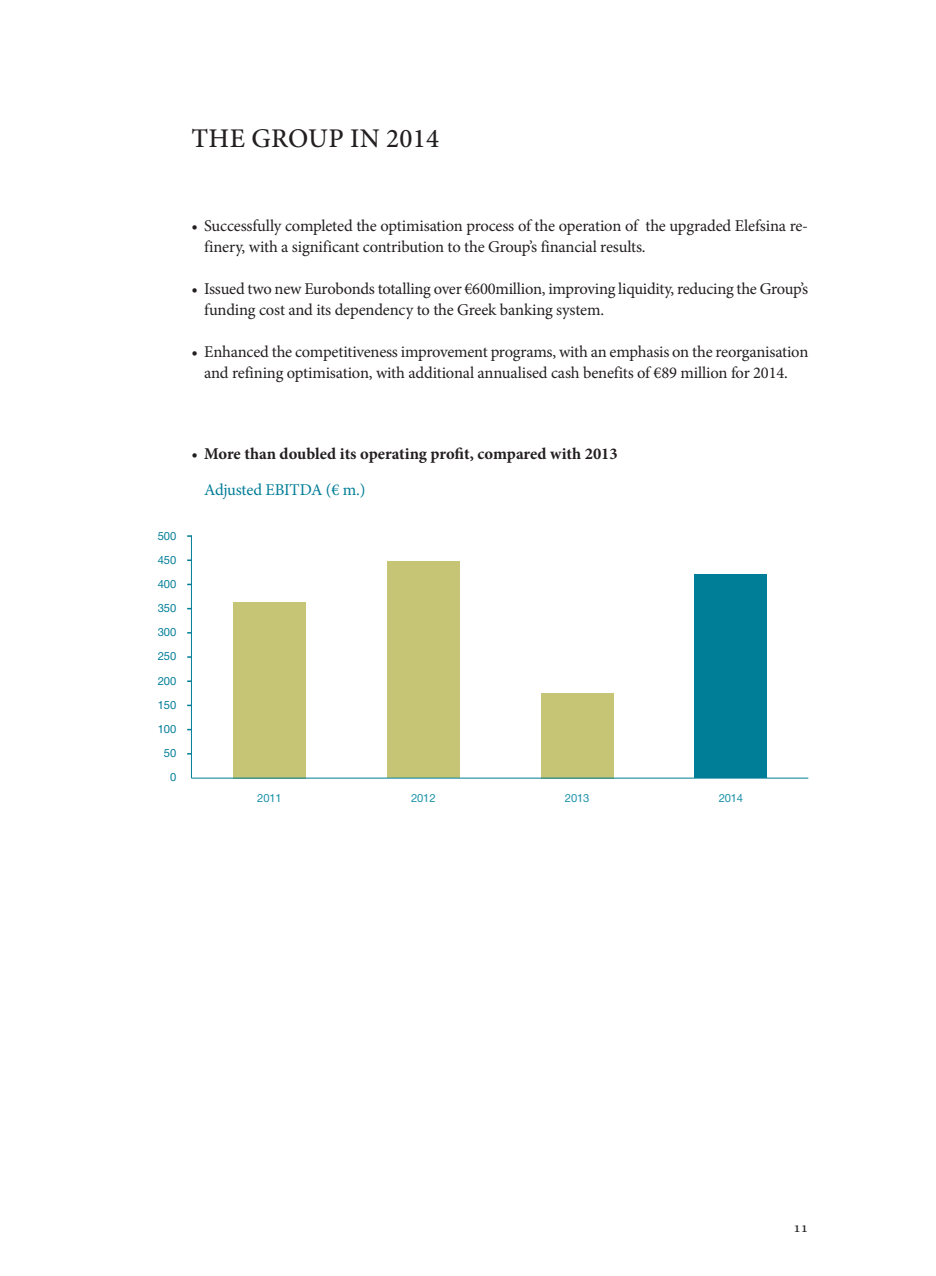
<style>
.page{position:relative;width:936px;height:1276px;background:#fff}
.page>*{position:absolute;margin:0;border:0;box-sizing:border-box;transform-origin:0 0}
.t1{font:500 27px "Minion Pro";letter-spacing:.01em;color:#231f20}
.t2{font:16.5px/21px "Minion Pro";letter-spacing:-.015em;color:#231f20}
.t3{font:700 16.5px/36px "Minion Pro";color:#231f20}
.t4{font:12px/24.2px "Helvetica Neue Greek";color:#007d97;text-align:right}
.t5{font:12px "Helvetica Neue Greek";letter-spacing:-.015em;color:#1991a8}
.s1{font-weight:400}
.s2{font-weight:400;color:#007d97}
</style>
<div class="page">
<div style="left:233px;top:602px;width:72px;height:176px;background:#c5c575"></div>
<div style="left:387px;top:561px;width:72px;height:217px;background:#c5c575"></div>
<div style="left:541px;top:693px;width:72px;height:85px;background:#c5c575"></div>
<div style="left:694px;top:574px;width:72px;height:204px;background:#007d97"></div>
<hr style="left:191px;top:778px;width:617px;height:1px;background:#007d97">
<hr style="left:191px;top:535px;width:1px;height:243px;background:#007d97">
<h1 class="t1" style="left:191px;top:128px;width:249px">THE GROUP IN 2014</h1>
<p class="t2" style="left:204px;top:217px;width:605px;text-indent:-13px">• Successfully completed the optimisation process of the operation of the upgraded Elefsina re&shy;finery, with a significant contribution to the Group’s financial results.</p>
<p class="t2" style="left:204px;top:280px;width:605px;text-indent:-13px">• Issued two new Eurobonds totalling over €600million, improving liquidity, reducing the Group’s funding cost and its dependency to the Greek banking system.</p>
<p class="t2" style="left:191px;top:343px;width:618px;text-align:center">• Enhanced the competitiveness improvement programs, with an emphasis on the reorganisation and refining optimisation, with additional annualised cash benefits of €89 million for 2014.</p>
<p class="t4" style="left:158px;top:524px;width:20px">500<br>450<br>400<br>350<br>300<br>250<br>200<br>150<br>100<br>50<br>0</p>
<p class="t3" style="left:204px;top:437px;width:415px;text-indent:-13px"><span class="s1">•</span> More than doubled its operating profit, compared with 2013<br><span class="s2">Adjusted EBITDA (€ m.)</span></p>
<p class="t5" style="left:257px;top:791px;width:26px">2011</p>
<p class="t5" style="left:411px;top:791px;width:26px">2012</p>
<p class="t5" style="left:565px;top:791px;width:26px">2013</p>
<p class="t5" style="left:718px;top:791px;width:26px">2014</p>
</div>
